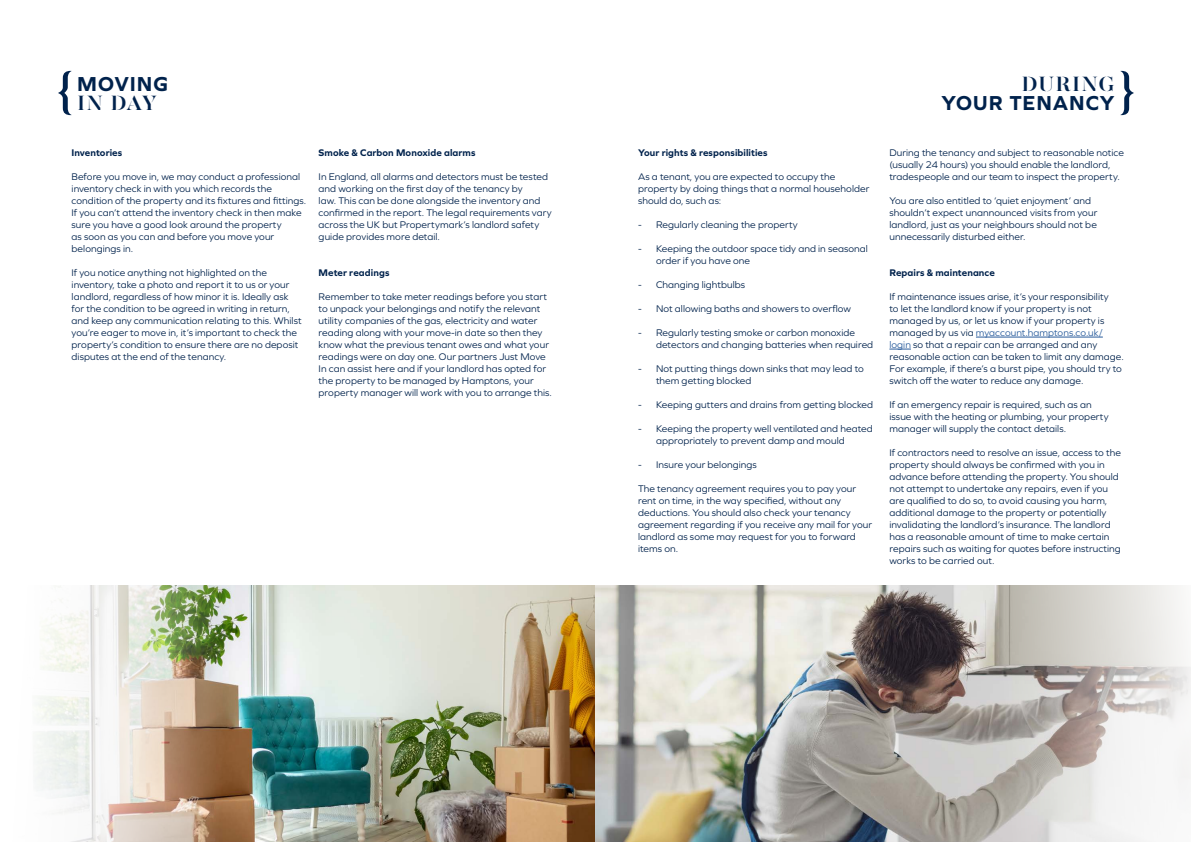
<style>
.page{position:relative;width:1191px;height:842px;background:#fff}
.page>*{position:absolute;margin:0;border:0;box-sizing:border-box;transform-origin:0 0}
.t1{font:700 21px "Graphie";letter-spacing:.045em;color:#00224c}
.t2{font:700 21px "Gabriela Stencil";letter-spacing:.04em;color:#00224c}
.t3{font:10px/12px "Graphie";letter-spacing:.005em;color:#00224c}
.t4{font:700 10px "Graphie";letter-spacing:.005em;color:#00224c}
.s1{color:#275b9b}
</style>
<div class="page">
<svg style="left:58px;top:71px;width:14px;height:44px"></svg>
<img style="left:312px;top:585px;width:604px;height:257px">
<img style="left:37px;top:585px;width:275px;height:257px">
<svg style="left:1120px;top:71px;width:13px;height:44px"></svg>
<hr style="left:976px;top:337px;width:126px;height:1px;background:#275b9b">
<svg style="left:889px;top:349px;width:22px;height:1px"></svg>
<svg style="left:916px;top:585px;width:275px;height:257px"></svg>
<h1 class="t1" style="left:77px;top:72px;width:92px">MOVING</h1>
<h1 class="t2" style="left:77px;top:90px;width:81px">IN DAY</h1>
<p class="t4" style="left:72px;top:147px;width:52px">Inventories</p>
<p class="t3" style="left:72px;top:170px;width:236px">Before you move in, we may conduct a professional inventory check in with you which records the condition of the property and its fixtures and fittings.<br>If you can’t attend the inventory check in then make sure you have a good look around the property<br>as soon as you can and before you move your belongings in.</p>
<p class="t3" style="left:72px;top:266px;width:232px">If you notice anything not highlighted on the inventory, take a photo and report it to us or your landlord, regardless of how minor it is. Ideally ask for the condition to be agreed in writing in return, and keep any communication relating to this. Whilst you’re eager to move in, it’s important to check the property’s condition to ensure there are no deposit disputes at the end of the tenancy.</p>
<p class="t4" style="left:319px;top:147px;width:158px">Smoke &amp; Carbon Monoxide alarms</p>
<p class="t3" style="left:319px;top:170px;width:234px">In England, all alarms and detectors must be tested and working on the first day of the tenancy by<br>law. This can be done alongside the inventory and confirmed in the report. The legal requirements vary across the UK but Propertymark’s landlord safety guide provides more detail.</p>
<p class="t4" style="left:319px;top:267px;width:72px">Meter readings</p>
<p class="t3" style="left:319px;top:290px;width:235px">Remember to take meter readings before you start to unpack your belongings and notify the relevant utility companies of the gas, electricity and water reading along with your move-in date so then they know what the previous tenant owes and what your readings were on day one. Our partners Just Move In can assist here and if your landlord has opted for the property to be managed by Hamptons, your property manager will work with you to arrange this.</p>
<p class="t4" style="left:638px;top:147px;width:131px">Your rights &amp; responsibilities</p>
<p class="t3" style="left:638px;top:170px;width:233px">As a tenant, you are expected to occupy the property by doing things that a normal householder should do, such as:</p>
<p class="t3" style="left:638px;top:218px;width:161px">- Regularly cleaning the property</p>
<p class="t3" style="left:656px;top:242px;width:213px;text-indent:-18px">- Keeping the outdoor space tidy and in seasonal order if you have one</p>
<p class="t3" style="left:638px;top:278px;width:109px">- Changing lightbulbs</p>
<p class="t3" style="left:638px;top:302px;width:215px">- Not allowing baths and showers to overflow</p>
<p class="t3" style="left:656px;top:326px;width:219px;text-indent:-18px">- Regularly testing smoke or carbon monoxide detectors and changing batteries when required</p>
<p class="t3" style="left:656px;top:362px;width:209px;text-indent:-18px">- Not putting things down sinks that may lead to them getting blocked</p>
<p class="t3" style="left:638px;top:398px;width:237px">- Keeping gutters and drains from getting blocked</p>
<p class="t3" style="left:656px;top:422px;width:218px;text-indent:-18px">- Keeping the property well ventilated and heated appropriately to prevent damp and mould</p>
<p class="t3" style="left:638px;top:458px;width:120px">- Insure your belongings</p>
<p class="t3" style="left:638px;top:482px;width:235px">The tenancy agreement requires you to pay your rent on time, in the way specified, without any deductions. You should also check your tenancy agreement regarding if you receive any mail for your landlord as some may request for you to forward items on.</p>
<h1 class="t2" style="left:1021px;top:71px;width:94px">DURING</h1>
<h1 class="t1" style="left:941px;top:91px;width:174px">YOUR TENANCY</h1>
<p class="t3" style="left:889px;top:146px;width:236px">During the tenancy and subject to reasonable notice (usually 24 hours) you should enable the landlord, tradespeople and our team to inspect the property.</p>
<p class="t3" style="left:889px;top:194px;width:209px">You are also entitled to ‘quiet enjoyment’ and shouldn’t expect unannounced visits from your landlord, just as your neighbours should not be unnecessarily disturbed either.</p>
<p class="t4" style="left:889px;top:267px;width:107px">Repairs &amp; maintenance</p>
<p class="t3" style="left:889px;top:290px;width:236px">If maintenance issues arise, it’s your responsibility<br>to let the landlord know if your property is not managed by us, or let us know if your property is managed by us via <span class="s1">myaccount.hamptons.co.uk/ login</span> so that a repair can be arranged and any reasonable action can be taken to limit any damage.<br>For example, if there’s a burst pipe, you should try to switch off the water to reduce any damage.</p>
<p class="t3" style="left:889px;top:398px;width:221px">If an emergency repair is required, such as an issue with the heating or plumbing, your property manager will supply the contact details.</p>
<p class="t3" style="left:889px;top:446px;width:233px">If contractors need to resolve an issue, access to the property should always be confirmed with you in advance before attending the property. You should not attempt to undertake any repairs, even if you are qualified to do so, to avoid causing you harm, additional damage to the property or potentially invalidating the landlord’s insurance. The landlord has a reasonable amount of time to make certain repairs such as waiting for quotes before instructing works to be carried out.</p>
</div>
